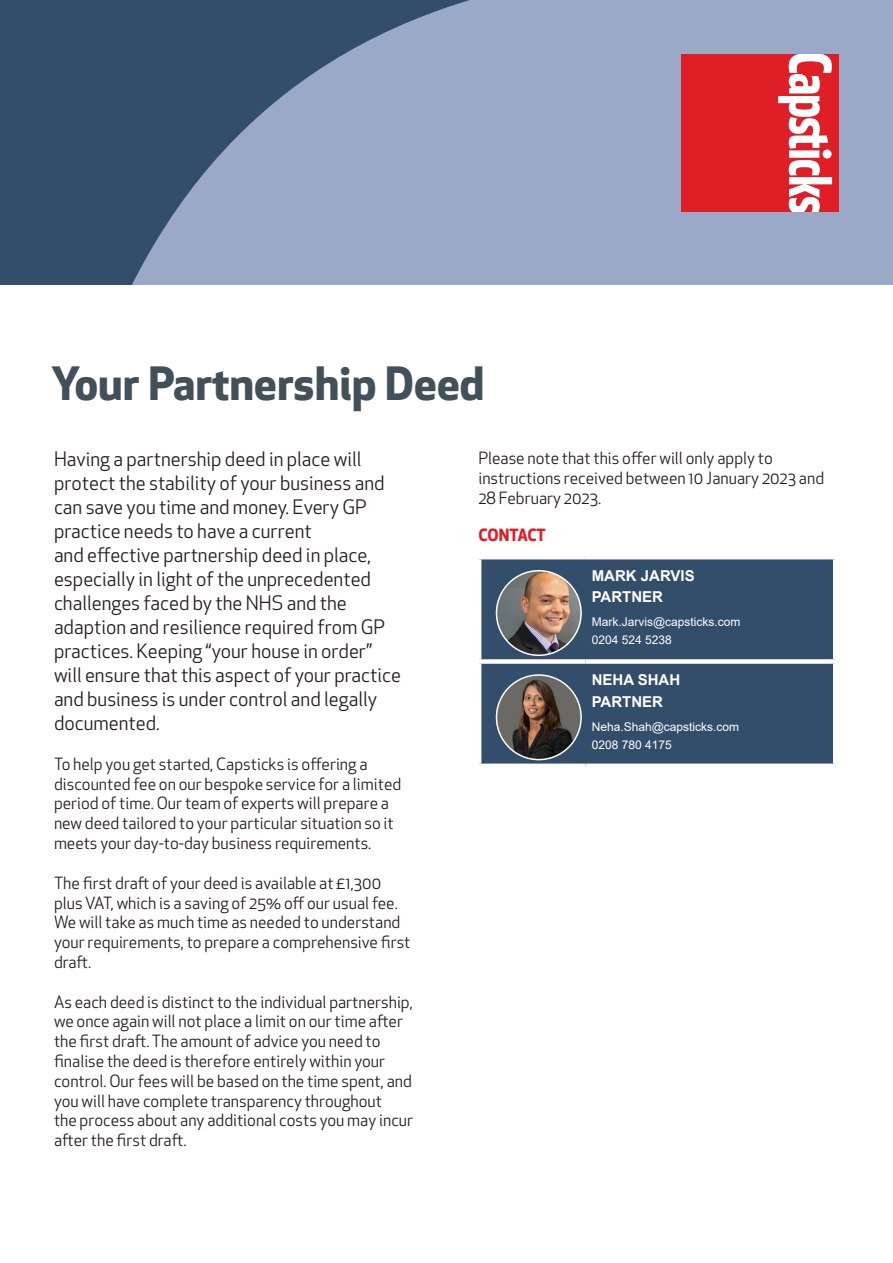
<style>
.page{position:relative;width:893px;height:1263px;background:#fff}
.page>*{position:absolute;margin:0;border:0;box-sizing:border-box;transform-origin:0 0}
.t1{font:700 44.85px "Apex New";color:#425159}
.t2{font:19.5px/24px "Apex New";color:#231f20}
.t3{font:16.5px/19.8px "Apex New";color:#231f20}
.Sub_title_1{font:700 16.5px "Apex New";letter-spacing:-.01em;color:#e01e25}
.t4{font:700 15px "Arial";color:#fff}
.t5{font:12px "Arial";color:#fff}
</style>
<div class="page">
<div style="left:0;top:0;width:893px;height:285px;background:#334e6b"></div>
<svg style="left:132px;top:0;width:761px;height:285px;fill:#9aa9c7"></svg>
<svg style="left:681px;top:54px;width:158px;height:158px;background:#e33f45"></svg>
<div style="left:481px;top:559px;width:352px;height:204px;background:#334e6b"></div>
<div style="left:477px;top:659px;width:109px;height:5px;background:#fff"></div>
<div style="left:586px;top:659px;width:251px;height:5px;background:#fff"></div>
<img style="left:496px;top:571px;width:85px;height:84px;border-radius:42px">
<div style="left:496px;top:570px;width:86px;height:86px;border:2px solid #fff;border-radius:50%"></div>
<img style="left:496px;top:675px;width:85px;height:85px;border-radius:42px">
<div style="left:496px;top:674px;width:86px;height:86px;border:2px solid #fff;border-radius:50%"></div>
<p class="t1" style="left:51px;top:351px;width:435px">Your Partnership Deed</p>
<p class="t2" style="left:54px;top:447px;width:332px">Having a partnership deed in place will protect the stability of your business and can save you time and money. Every GP practice needs to have a current</p>
<p class="t2" style="left:54px;top:543px;width:348px">and effective partnership deed in place, especially in light of the unprecedented challenges faced by the NHS and the adaption and resilience required from GP practices. Keeping “your house in order” will ensure that this aspect of your practice and business is under control and legally documented.</p>
<p class="t3" style="left:54px;top:754px;width:349px">To help you get started, Capsticks is offering a discounted fee on our bespoke service for a limited period of time. Our team of experts will prepare a new deed tailored to your particular situation so it meets your day-to-day business requirements.</p>
<p class="t3" style="left:54px;top:873px;width:358px">The first draft of your deed is available at £1,300 plus VAT, which is a saving of 25% off our usual fee.<br>We will take as much time as needed to understand your requirements, to prepare a comprehensive first draft.</p>
<p class="t3" style="left:54px;top:992px;width:360px">As each deed is distinct to the individual partnership, we once again will not place a limit on our time after the first draft. The amount of advice you need to</p>
<p class="t3" style="left:54px;top:1051px;width:359px">finalise the deed is therefore entirely within your control. Our fees will be based on the time spent, and you will have complete transparency throughout</p>
<p class="t3" style="left:54px;top:1110px;width:361px">the process about any additional costs you may incur after the first draft.</p>
<p class="t3" style="left:478px;top:448px;width:347px">Please note that this offer will only apply to instructions received between 10 January 2023 and<br>28 February 2023.</p>
<p class="Sub_title_1" style="left:478px;top:523px;width:69px">CONTACT</p>
<p class="t4" style="left:592px;top:565px;width:105px">MARK JARVIS</p>
<p class="t4" style="left:592px;top:587px;width:73px">PARTNER</p>
<p class="t5" style="left:592px;top:614px;width:150px">Mark.Jarvis@capsticks.com</p>
<p class="t5" style="left:592px;top:632px;width:82px">0204 524 5238</p>
<p class="t4" style="left:592px;top:669px;width:90px">NEHA SHAH</p>
<p class="t4" style="left:592px;top:691px;width:73px">PARTNER</p>
<p class="t5" style="left:592px;top:718px;width:149px">Neha.Shah@capsticks.com</p>
<p class="t5" style="left:592px;top:736px;width:82px">0208 780 4175</p>
</div>
